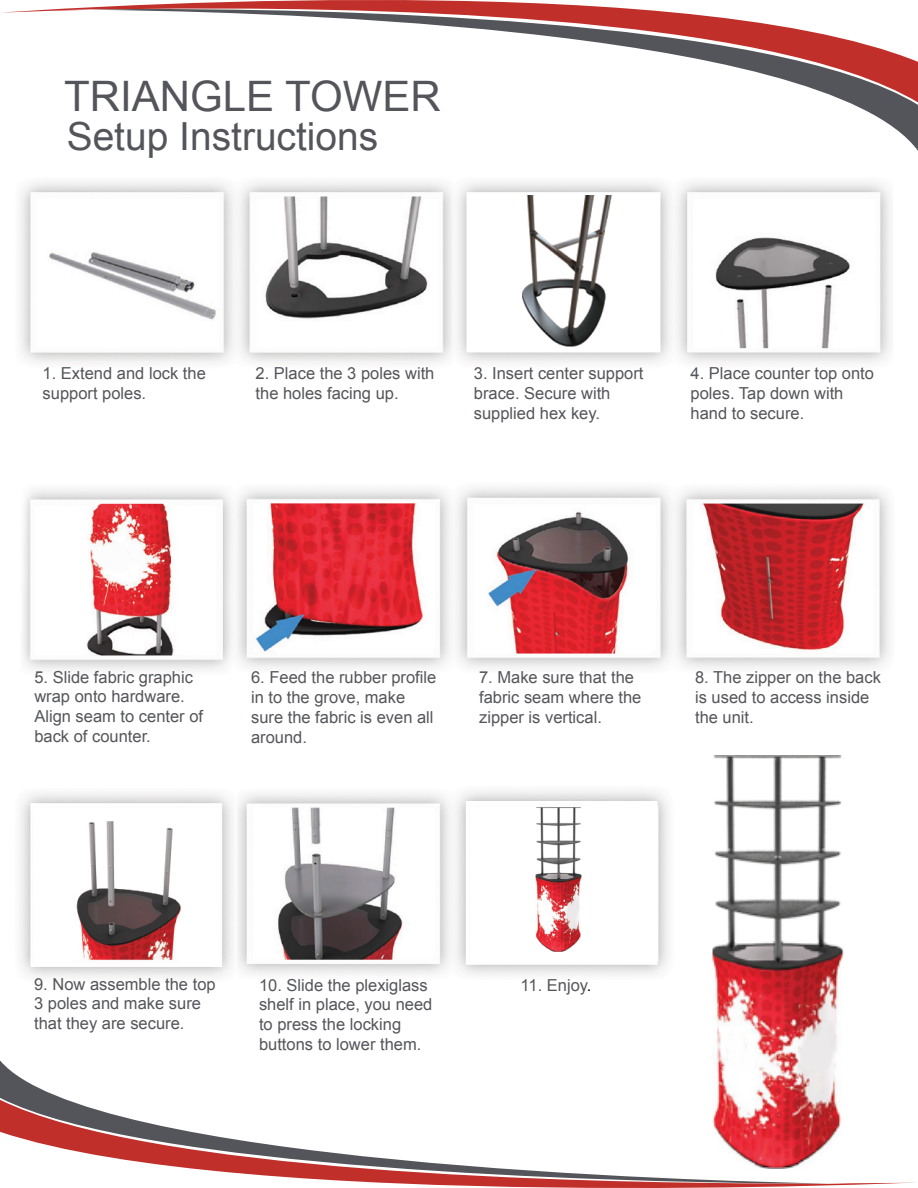
<style>
.page{position:relative;width:918px;height:1188px;background:#fff}
.page>*{position:absolute;margin:0;border:0;box-sizing:border-box;transform-origin:0 0}
.t1{font:42px "Arial";color:#54555a}
.t2{font:38.7px "Arial";color:#54555a}
.t3{font:16.5px/19.8px "Arial";color:#54555a}
.s1{color:#000}
</style>
<div class="page">
<img style="left:20px;top:181px;width:871px;height:797px">
<div style="left:511px;top:808px;width:91px;height:150px;background:#fff"></div>
<img style="left:712px;top:756px;width:132px;height:344px">
<img style="left:536px;top:808px;width:46px;height:144px">
<svg style="left:0;top:1061px;width:827px;height:39px"></svg>
<svg style="left:0;top:1100px;width:915px;height:88px"></svg>
<svg style="left:848px;top:102px;width:70px;height:49px"></svg>
<svg style="left:2px;top:0;width:916px;height:102px"></svg>
<h1 class="t1" style="left:64px;top:69px;width:378px">TRIANGLE TOWER</h1>
<h2 class="t2" style="left:67px;top:111px;width:313px">Setup Instructions</h2>
<p class="t3" style="left:43px;top:364px;width:165px">1. Extend and lock the support poles.</p>
<p class="t3" style="left:256px;top:364px;width:180px">2. Place the 3 poles with the holes facing up.</p>
<p class="t3" style="left:691px;top:364px;width:185px">4. Place counter top onto poles. Tap down with hand to secure.</p>
<p class="t3" style="left:474px;top:364px;width:171px">3. Insert center support brace. Secure with supplied hex key.</p>
<p class="t3" style="left:34px;top:667px;width:170px">5. Slide fabric graphic wrap onto hardware.<br>Align seam to center of back of counter.</p>
<p class="t3" style="left:251px;top:668px;width:187px">6. Feed the rubber profile in to the grove, make sure the fabric is even all around.</p>
<p class="t3" style="left:479px;top:668px;width:164px">7. Make sure that the fabric seam where the zipper is vertical.</p>
<p class="t3" style="left:695px;top:668px;width:187px">8. The zipper on the back is used to access inside the unit.</p>
<p class="t3" style="left:34px;top:974px;width:183px">9. Now assemble the top<br>3 poles and make sure that they are secure.</p>
<p class="t3" style="left:259px;top:975px;width:175px">10. Slide the plexiglass shelf in place, you need to press the locking buttons to lower them.</p>
<p class="t3" style="left:521px;top:975px;width:72px">11. Enjoy<span class="s1">.</span></p>
</div>
